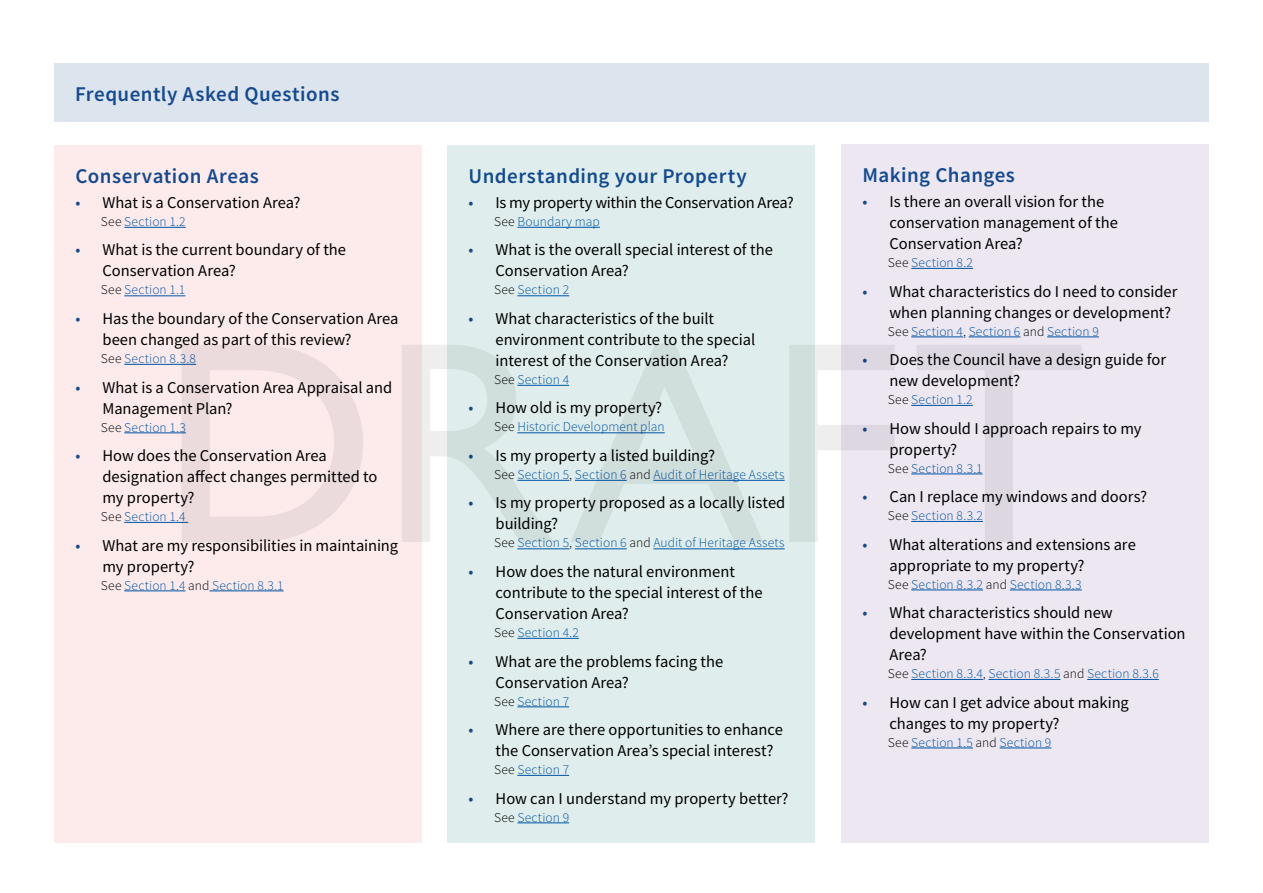
<style>
.page{position:relative;width:1263px;height:893px;background:#fff}
.page>*{position:absolute;margin:0;border:0;box-sizing:border-box;transform-origin:0 0}
.t1{font:600 21px "Source Sans Pro";letter-spacing:.02em;color:#144a90}
.t2{font:16.5px/21px "Source Sans Pro";color:#000}
.t3{font:300 13.5px "Source Sans Pro";letter-spacing:.015em;color:#0054a6}
.s1{color:#144a90}
.s2{color:#000}
</style>
<div class="page">
<div style="left:54px;top:64px;width:1155px;height:58px;background:#dce4ee"></div>
<div style="left:54px;top:146px;width:368px;height:697px;background:#fdebec"></div>
<hr style="left:124px;top:227px;width:62px;height:1px;background:#0054a6">
<hr style="left:124px;top:295px;width:61px;height:1px;background:#0054a6">
<hr style="left:124px;top:364px;width:72px;height:1px;background:#0054a6">
<hr style="left:124px;top:432px;width:62px;height:1px;background:#0054a6">
<hr style="left:124px;top:522px;width:64px;height:1px;background:#0054a6">
<hr style="left:124px;top:590px;width:61px;height:1px;background:#0054a6">
<hr style="left:209px;top:590px;width:75px;height:1px;background:#0054a6">
<div style="left:447px;top:146px;width:368px;height:697px;background:#dfeeec"></div>
<hr style="left:517px;top:227px;width:83px;height:1px;background:#0054a6">
<hr style="left:517px;top:295px;width:52px;height:1px;background:#0054a6">
<hr style="left:517px;top:548px;width:52px;height:1px;background:#0054a6">
<hr style="left:575px;top:548px;width:52px;height:1px;background:#0054a6">
<hr style="left:653px;top:548px;width:132px;height:1px;background:#0054a6">
<hr style="left:517px;top:638px;width:62px;height:1px;background:#0054a6">
<hr style="left:517px;top:706px;width:52px;height:1px;background:#0054a6">
<hr style="left:517px;top:775px;width:52px;height:1px;background:#0054a6">
<hr style="left:517px;top:822px;width:52px;height:1px;background:#0054a6">
<div style="left:841px;top:145px;width:368px;height:698px;background:#ede7f2"></div>
<hr style="left:911px;top:268px;width:62px;height:1px;background:#0054a6">
<hr style="left:911px;top:337px;width:52px;height:1px;background:#0054a6">
<hr style="left:969px;top:337px;width:51px;height:1px;background:#0054a6">
<hr style="left:1047px;top:337px;width:52px;height:1px;background:#0054a6">
<hr style="left:911px;top:590px;width:72px;height:1px;background:#0054a6">
<hr style="left:1010px;top:590px;width:72px;height:1px;background:#0054a6">
<hr style="left:911px;top:679px;width:72px;height:1px;background:#0054a6">
<hr style="left:988px;top:679px;width:72px;height:1px;background:#0054a6">
<hr style="left:1087px;top:679px;width:72px;height:1px;background:#0054a6">
<hr style="left:911px;top:748px;width:62px;height:1px;background:#0054a6">
<hr style="left:1000px;top:748px;width:51px;height:1px;background:#0054a6">
<svg style="left:182px;top:344px;width:899px;height:198px"></svg>
<p class="t1" style="left:75px;top:80px;width:266px">Frequently Asked Questions</p>
<p class="t1" style="left:75px;top:162px;width:185px">Conservation Areas</p>
<p class="t2" style="left:75px;top:192px;width:226px"><span class="s1">•</span> What is a Conservation Area?</p>
<p class="t3" style="left:101px;top:213px;width:86px"><span class="s2">See</span> Section 1.2</p>
<p class="t2" style="left:102px;top:239px;width:245px;text-indent:-27px"><span class="s1">•</span> What is the current boundary of the<br>Conservation Area?</p>
<p class="t3" style="left:101px;top:282px;width:86px"><span class="s2">See</span> Section 1.1</p>
<p class="t2" style="left:102px;top:308px;width:298px;text-indent:-27px"><span class="s1">•</span> Has the boundary of the Conservation Area been changed as part of this review?</p>
<p class="t3" style="left:101px;top:350px;width:97px"><span class="s2">See</span> Section 8.3.8</p>
<p class="t2" style="left:102px;top:376px;width:291px;text-indent:-27px"><span class="s1">•</span> What is a Conservation Area Appraisal and<br>Management Plan?</p>
<p class="t3" style="left:101px;top:419px;width:86px"><span class="s2">See</span> Section 1.3</p>
<p class="t2" style="left:102px;top:445px;width:277px;text-indent:-27px"><span class="s1">•</span> How does the Conservation Area designation affect changes permitted to my property?</p>
<p class="t3" style="left:101px;top:508px;width:86px"><span class="s2">See</span> Section 1.4</p>
<p class="t2" style="left:102px;top:534px;width:297px;text-indent:-27px"><span class="s1">•</span> What are my responsibilities in maintaining my property?</p>
<p class="t3" style="left:101px;top:577px;width:184px"><span class="s2">See</span> Section 1.4 <span class="s2">and</span> Section 8.3.1</p>
<p class="t1" style="left:469px;top:162px;width:280px">Understanding your Property</p>
<p class="t2" style="left:469px;top:192px;width:327px"><span class="s1">•</span> Is my property within the Conservation Area?</p>
<p class="t3" style="left:494px;top:213px;width:107px"><span class="s2">See</span> Boundary map</p>
<p class="t2" style="left:496px;top:239px;width:279px;text-indent:-27px"><span class="s1">•</span> What is the overall special interest of the<br>Conservation Area?</p>
<p class="t3" style="left:494px;top:282px;width:77px"><span class="s2">See</span> Section 2</p>
<p class="t2" style="left:496px;top:308px;width:261px;text-indent:-27px"><span class="s1">•</span> What characteristics of the built environment contribute to the special interest of the Conservation Area?</p>
<p class="t3" style="left:494px;top:371px;width:77px"><span class="s2">See</span> Section 4</p>
<p class="t2" style="left:469px;top:397px;width:195px"><span class="s1">•</span> How old is my property?</p>
<p class="t3" style="left:494px;top:419px;width:172px"><span class="s2">See</span> Historic Development plan</p>
<p class="t2" style="left:469px;top:445px;width:248px"><span class="s1">•</span> Is my property a listed building?</p>
<p class="t3" style="left:494px;top:466px;width:292px"><span class="s2">See</span> Section 5<span class="s2">,</span> Section 6 <span class="s2">and</span> Audit of Heritage Assets</p>
<p class="t2" style="left:496px;top:492px;width:291px;text-indent:-27px"><span class="s1">•</span> Is my property proposed as a locally listed building?</p>
<p class="t3" style="left:494px;top:535px;width:292px"><span class="s2">See</span> Section 5<span class="s2">,</span> Section 6 <span class="s2">and</span> Audit of Heritage Assets</p>
<p class="t2" style="left:496px;top:561px;width:269px;text-indent:-27px"><span class="s1">•</span> How does the natural environment contribute to the special interest of the<br>Conservation Area?</p>
<p class="t3" style="left:494px;top:624px;width:86px"><span class="s2">See</span> Section 4.2</p>
<p class="t2" style="left:496px;top:650px;width:229px;text-indent:-27px"><span class="s1">•</span> What are the problems facing the<br>Conservation Area?</p>
<p class="t3" style="left:494px;top:693px;width:77px"><span class="s2">See</span> Section 7</p>
<p class="t2" style="left:496px;top:719px;width:289px;text-indent:-27px"><span class="s1">•</span> Where are there opportunities to enhance the Conservation Area’s special interest?</p>
<p class="t3" style="left:494px;top:761px;width:77px"><span class="s2">See</span> Section 7</p>
<p class="t2" style="left:469px;top:787px;width:321px"><span class="s1">•</span> How can I understand my property better?</p>
<p class="t3" style="left:494px;top:809px;width:77px"><span class="s2">See</span> Section 9</p>
<p class="t1" style="left:862px;top:161px;width:154px">Making Changes</p>
<p class="t2" style="left:889px;top:191px;width:230px;text-indent:-27px"><span class="s1">•</span> Is there an overall vision for the conservation management of the<br>Conservation Area?</p>
<p class="t3" style="left:888px;top:254px;width:87px"><span class="s2">See</span> Section 8.2</p>
<p class="t2" style="left:889px;top:280px;width:289px;text-indent:-27px"><span class="s1">•</span> What characteristics do I need to consider when planning changes or development?</p>
<p class="t3" style="left:888px;top:323px;width:212px"><span class="s2">See</span> Section 4<span class="s2">,</span> Section 6 <span class="s2">and</span> Section 9</p>
<p class="t2" style="left:889px;top:349px;width:278px;text-indent:-27px"><span class="s1">•</span> Does the Council have a design guide for new development?</p>
<p class="t3" style="left:888px;top:391px;width:86px"><span class="s2">See</span> Section 1.2</p>
<p class="t2" style="left:889px;top:417px;width:254px;text-indent:-27px"><span class="s1">•</span> How should I approach repairs to my property?</p>
<p class="t3" style="left:888px;top:460px;width:96px"><span class="s2">See</span> Section 8.3.1</p>
<p class="t2" style="left:862px;top:486px;width:286px"><span class="s1">•</span> Can I replace my windows and doors?</p>
<p class="t3" style="left:888px;top:507px;width:97px"><span class="s2">See</span> Section 8.3.2</p>
<p class="t2" style="left:889px;top:533px;width:248px;text-indent:-27px"><span class="s1">•</span> What alterations and extensions are appropriate to my property?</p>
<p class="t3" style="left:888px;top:576px;width:195px"><span class="s2">See</span> Section 8.3.2 <span class="s2">and</span> Section 8.3.3</p>
<p class="t2" style="left:889px;top:602px;width:298px;text-indent:-27px"><span class="s1">•</span> What characteristics should new development have within the Conservation<br>Area?</p>
<p class="t3" style="left:888px;top:665px;width:272px"><span class="s2">See</span> Section 8.3.4<span class="s2">,</span> Section 8.3.5 <span class="s2">and</span> Section 8.3.6</p>
<p class="t2" style="left:889px;top:691px;width:241px;text-indent:-27px"><span class="s1">•</span> How can I get advice about making changes to my property?</p>
<p class="t3" style="left:888px;top:734px;width:165px"><span class="s2">See</span> Section 1.5 <span class="s2">and</span> Section 9</p>
</div>
